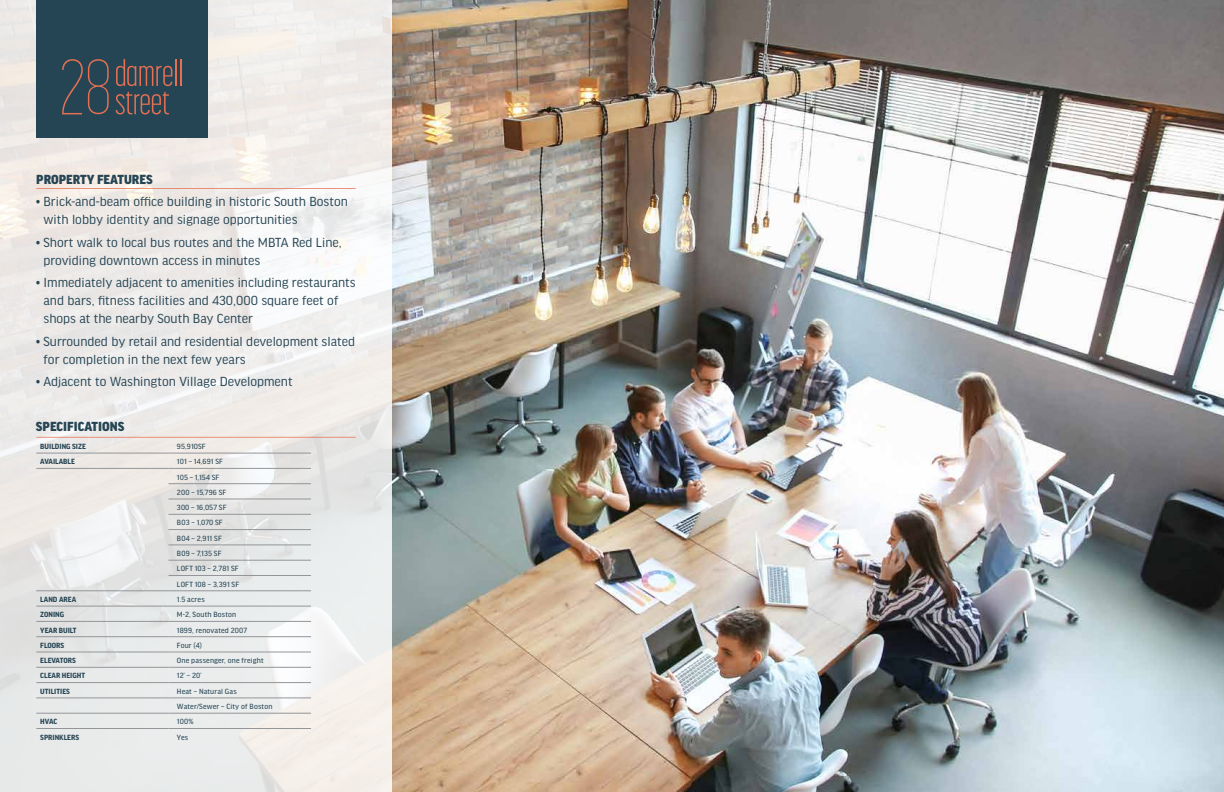
<style>
.page{position:relative;width:1224px;height:792px;background:#fff}
.page>*{position:absolute;margin:0;border:0;box-sizing:border-box;transform-origin:0 0}
.t1{font:14px/18px "Good Headline Pro";color:#264554}
.t2{font:900 14px "Good Headline Pro";color:#264554}
.t3{font:8px/15.3px "Good Headline Pro News";letter-spacing:.015em;color:#264554}
.t4{font:700 8px "Good Headline Pro";color:#264554}
</style>
<div class="page">
<img style="left:392px;top:0;width:832px;height:792px">
<svg style="left:0;top:0;width:392px;height:792px;fill:#edebea"></svg>
<hr style="left:36px;top:453px;width:132px;height:1px;background:#939598">
<hr style="left:168px;top:453px;width:143px;height:1px;background:#939598">
<hr style="left:36px;top:468px;width:132px;height:1px;background:#939598">
<hr style="left:168px;top:468px;width:143px;height:1px;background:#939598">
<hr style="left:168px;top:483px;width:143px;height:1px;background:#939598">
<hr style="left:168px;top:499px;width:143px;height:1px;background:#939598">
<hr style="left:168px;top:514px;width:143px;height:1px;background:#939598">
<hr style="left:168px;top:529px;width:143px;height:1px;background:#939598">
<hr style="left:168px;top:545px;width:143px;height:1px;background:#939598">
<hr style="left:168px;top:560px;width:143px;height:1px;background:#939598">
<hr style="left:168px;top:575px;width:143px;height:1px;background:#939598">
<hr style="left:36px;top:591px;width:132px;height:1px;background:#939598">
<hr style="left:168px;top:591px;width:143px;height:1px;background:#939598">
<hr style="left:36px;top:606px;width:132px;height:1px;background:#939598">
<hr style="left:168px;top:606px;width:143px;height:1px;background:#939598">
<hr style="left:36px;top:621px;width:132px;height:1px;background:#939598">
<hr style="left:168px;top:621px;width:143px;height:1px;background:#939598">
<hr style="left:36px;top:636px;width:132px;height:1px;background:#939598">
<hr style="left:168px;top:636px;width:143px;height:1px;background:#939598">
<hr style="left:36px;top:652px;width:132px;height:1px;background:#939598">
<hr style="left:168px;top:652px;width:143px;height:1px;background:#939598">
<hr style="left:36px;top:667px;width:132px;height:1px;background:#939598">
<hr style="left:168px;top:667px;width:143px;height:1px;background:#939598">
<hr style="left:36px;top:682px;width:132px;height:1px;background:#939598">
<hr style="left:168px;top:682px;width:143px;height:1px;background:#939598">
<hr style="left:36px;top:698px;width:132px;height:1px;background:#939598">
<hr style="left:168px;top:698px;width:143px;height:1px;background:#939598">
<hr style="left:36px;top:713px;width:132px;height:1px;background:#939598">
<hr style="left:168px;top:713px;width:143px;height:1px;background:#939598">
<hr style="left:36px;top:728px;width:132px;height:1px;background:#939598">
<hr style="left:168px;top:728px;width:143px;height:1px;background:#939598">
<hr style="left:36px;top:188px;width:320px;height:1px;background:#e67052">
<hr style="left:36px;top:437px;width:320px;height:1px;background:#e67052">
<div style="left:36px;top:0;width:172px;height:138px;background:#264554"></div>
<svg style="left:116px;top:59px;width:56px;height:27px"></svg>
<hr style="left:175px;top:59px;width:2px;height:27px;background:#e67052">
<hr style="left:180px;top:59px;width:2px;height:27px;background:#e67052">
<svg style="left:116px;top:92px;width:53px;height:23px"></svg>
<svg style="left:62px;top:59px;width:47px;height:55px"></svg>
<p class="t2" style="left:36px;top:173px;width:118px">PROPERTY FEATURES</p>
<p class="t1" style="left:44px;top:193px;width:306px;text-indent:-7px">• Brick-and-beam office building in historic South Boston with lobby identity and signage opportunities</p>
<p class="t1" style="left:44px;top:233px;width:300px;text-indent:-7px">• Short walk to local bus routes and the MBTA Red Line, providing downtown access in minutes</p>
<p class="t1" style="left:44px;top:274px;width:314px;text-indent:-7px">• Immediately adjacent to amenities including restaurants and bars, fitness facilities and 430,000 square feet of shops at the nearby South Bay Center</p>
<p class="t1" style="left:44px;top:332px;width:313px;text-indent:-7px">• Surrounded by retail and residential development slated for completion in the next few years</p>
<p class="t1" style="left:36px;top:373px;width:258px">• Adjacent to Washington Village Development</p>
<p class="t2" style="left:36px;top:420px;width:90px">SPECIFICATIONS</p>
<p class="t4" style="left:40px;top:443px;width:47px">BUILDING SIZE</p>
<p class="t3" style="left:177px;top:439px;width:30px">95,910SF</p>
<p class="t4" style="left:40px;top:458px;width:36px">AVAILABLE</p>
<p class="t3" style="left:177px;top:454px;width:64px">101 – 14,691 SF<br>105 – 1,154 SF<br>200 – 15,796 SF<br>300 – 16,057 SF<br>B03 – 1,070 SF<br>B04 – 2,911 SF<br>B09 – 7,135 SF<br>LOFT 103 – 2,781 SF<br>LOFT 108 – 3,391 SF</p>
<p class="t4" style="left:40px;top:596px;width:37px">LAND AREA</p>
<p class="t3" style="left:177px;top:592px;width:29px">1.5 acres</p>
<p class="t4" style="left:40px;top:611px;width:25px">ZONING</p>
<p class="t3" style="left:177px;top:607px;width:61px">M-2, South Boston</p>
<p class="t4" style="left:40px;top:626px;width:38px">YEAR BUILT</p>
<p class="t3" style="left:177px;top:622px;width:72px">1899, renovated 2007</p>
<p class="t4" style="left:40px;top:642px;width:25px">FLOORS</p>
<p class="t3" style="left:177px;top:638px;width:27px">Four (4)</p>
<p class="t4" style="left:40px;top:657px;width:37px">ELEVATORS</p>
<p class="t3" style="left:177px;top:653px;width:88px">One passenger, one freight</p>
<p class="t4" style="left:40px;top:672px;width:46px">CLEAR HEIGHT</p>
<p class="t3" style="left:177px;top:668px;width:26px">12’ – 20’</p>
<p class="t4" style="left:40px;top:687px;width:31px">UTILITIES</p>
<p class="t3" style="left:177px;top:684px;width:97px">Heat – Natural Gas<br>Water/Sewer – City of Boston</p>
<p class="t4" style="left:40px;top:718px;width:18px">HVAC</p>
<p class="t3" style="left:177px;top:714px;width:18px">100%</p>
<p class="t4" style="left:40px;top:733px;width:40px">SPRINKLERS</p>
<p class="t3" style="left:177px;top:730px;width:13px">Yes</p>
</div>
